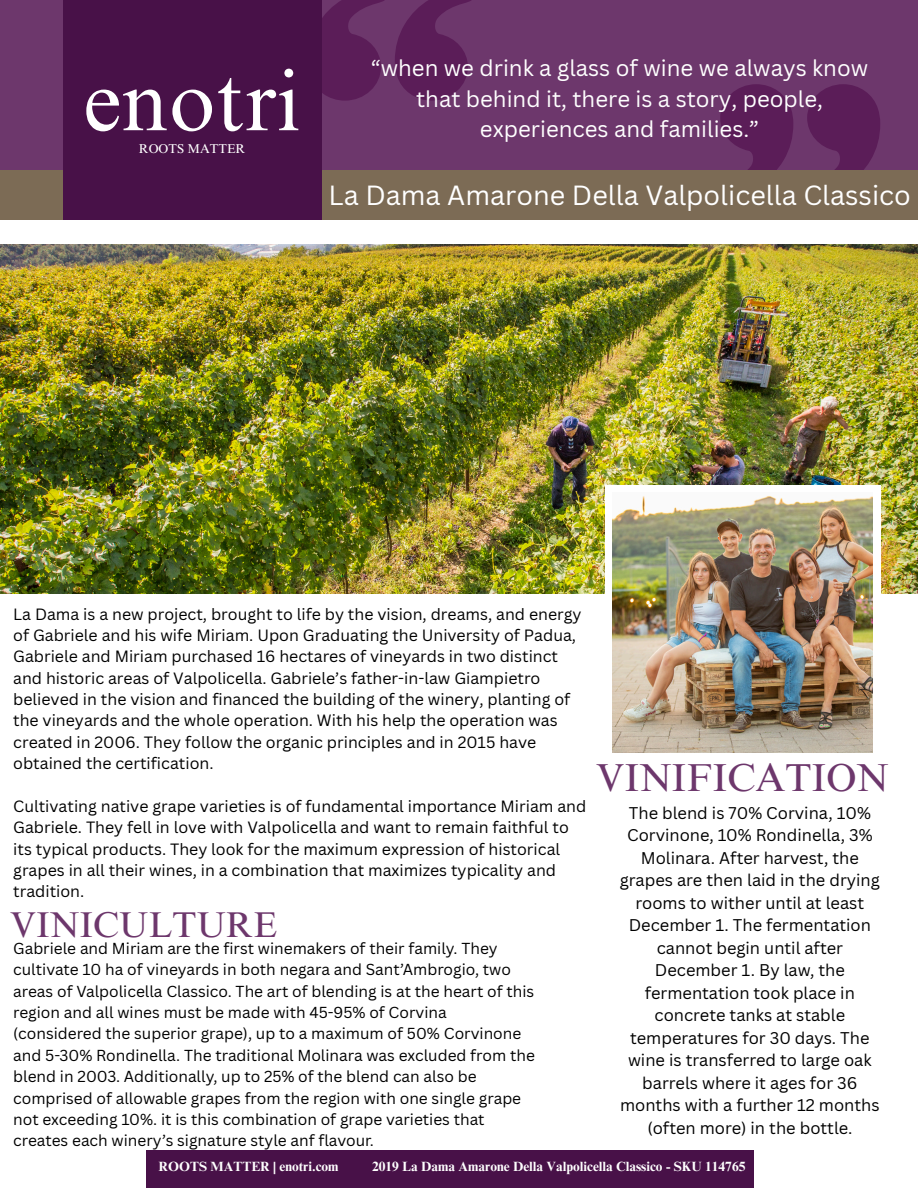
<style>
.page{position:relative;width:918px;height:1188px;background:#fff}
.page>*{position:absolute;margin:0;border:0;box-sizing:border-box;transform-origin:0 0}
.t1{font:85.5px "Times NRMT Pro";color:#fff}
.t2{font:39px "Times NRMT Pro";color:#6d376c}
.t3{font:35.85px "Times NRMT Pro";color:#6d376c}
.t4{font:27px "Canva Sans";color:#fff}
.t5{font:22.2px/30.3px "Canva Sans";color:#fff;text-align:center}
.t6{font:16.5px/22.5px "Canva Sans";color:#000;text-align:center}
.t7{font:15.9px/21.3px "Canva Sans";color:#000}
.t8{font:15.45px/21.3px "Canva Sans";color:#000}
.t9{font:700 13.35px "Times NRMT Pro";color:#fff}
.t10{font:12.9px "Times NRMT Pro";color:#fff}
</style>
<div class="page">
<div style="left:0;top:0;width:918px;height:220px;background:#6d376c"></div>
<svg style="left:720px;top:84px;width:160px;height:86px"></svg>
<div style="left:0;top:170px;width:918px;height:50px;background:#7c6b55"></div>
<svg style="left:321px;top:0;width:150px;height:101px"></svg>
<div style="left:63px;top:0;width:258px;height:220px;background:#481148"></div>
<img style="left:0;top:244px;width:918px;height:350px">
<div style="left:605px;top:485px;width:275px;height:275px;background:#fff"></div>
<img style="left:612px;top:496px;width:261px;height:257px">
<div style="left:147px;top:1150px;width:607px;height:38px;background:#481148"></div>
<p class="t1" style="left:84px;top:69px;width:218px">enotri</p>
<h3 class="t10" style="left:139px;top:143px;width:108px">ROOTS MATTER</h3>
<p class="t5" style="left:371px;top:53px;width:499px">“when we drink a glass of wine we always know that behind it, there is a story, people, experiences and families.”</p>
<h2 class="t4" style="left:328px;top:176px;width:584px">La Dama Amarone Della Valpolicella Classico</h2>
<p class="t7" style="left:13px;top:603px;width:570px">La Dama is a new project, brought to life by the vision, dreams, and energy of Gabriele and his wife Miriam. Upon Graduating the University of Padua, Gabriele and Miriam purchased 16 hectares of vineyards in two distinct and historic areas of Valpolicella. Gabriele’s father-in-law Giampietro believed in the vision and financed the building of the winery, planting of the vineyards and the whole operation. With his help the operation was created in 2006. They follow the organic principles and in 2015 have obtained the certification.</p>
<h4 class="t7" style="left:13px;top:795px;width:575px">Cultivating native grape varieties is of fundamental importance Miriam and Gabriele. They fell in love with Valpolicella and want to remain faithful to its typical products. They look for the maximum expression of historical grapes in all their wines, in a combination that maximizes typicality and tradition.</h4>
<h4 class="t3" style="left:10px;top:911px;width:269px">VINICULTURE</h4>
<h4 class="t8" style="left:13px;top:937px;width:523px">Gabriele and Miriam are the first winemakers of their family. They cultivate 10 ha of vineyards in both negara and Sant’Ambrogio, two areas of Valpolicella Classico. The art of blending is at the heart of this region and all wines must be made with 45-95% of Corvina (considered the superior grape), up to a maximum of 50% Corvinone and 5-30% Rondinella. The traditional Molinara was excluded from the blend in 2003. Additionally, up to 25% of the blend can also be comprised of allowable grapes from the region with one single grape not exceeding 10%. it is this combination of grape varieties that creates each winery’s signature style anf flavour.</h4>
<h1 class="t2" style="left:596px;top:763px;width:294px">VINIFICATION</h1>
<h1 class="t6" style="left:620px;top:801px;width:262px">The blend is 70% Corvina, 10%<br>Corvinone, 10% Rondinella, 3%<br>Molinara. After harvest, the grapes are then laid in the drying rooms to wither until at least<br>December 1. The fermentation cannot begin until after<br>December 1. By law, the fermentation took place in concrete tanks at stable temperatures for 30 days. The wine is transferred to large oak barrels where it ages for 36 months with a further 12 months (often more) in the bottle.</h1>
<p class="t9" style="left:159px;top:1162px;width:182px">ROOTS MATTER | enotri.com</p>
<p class="t9" style="left:372px;top:1162px;width:375px">2019 La Dama Amarone Della Valpolicella Classico - SKU 114765</p>
</div>
